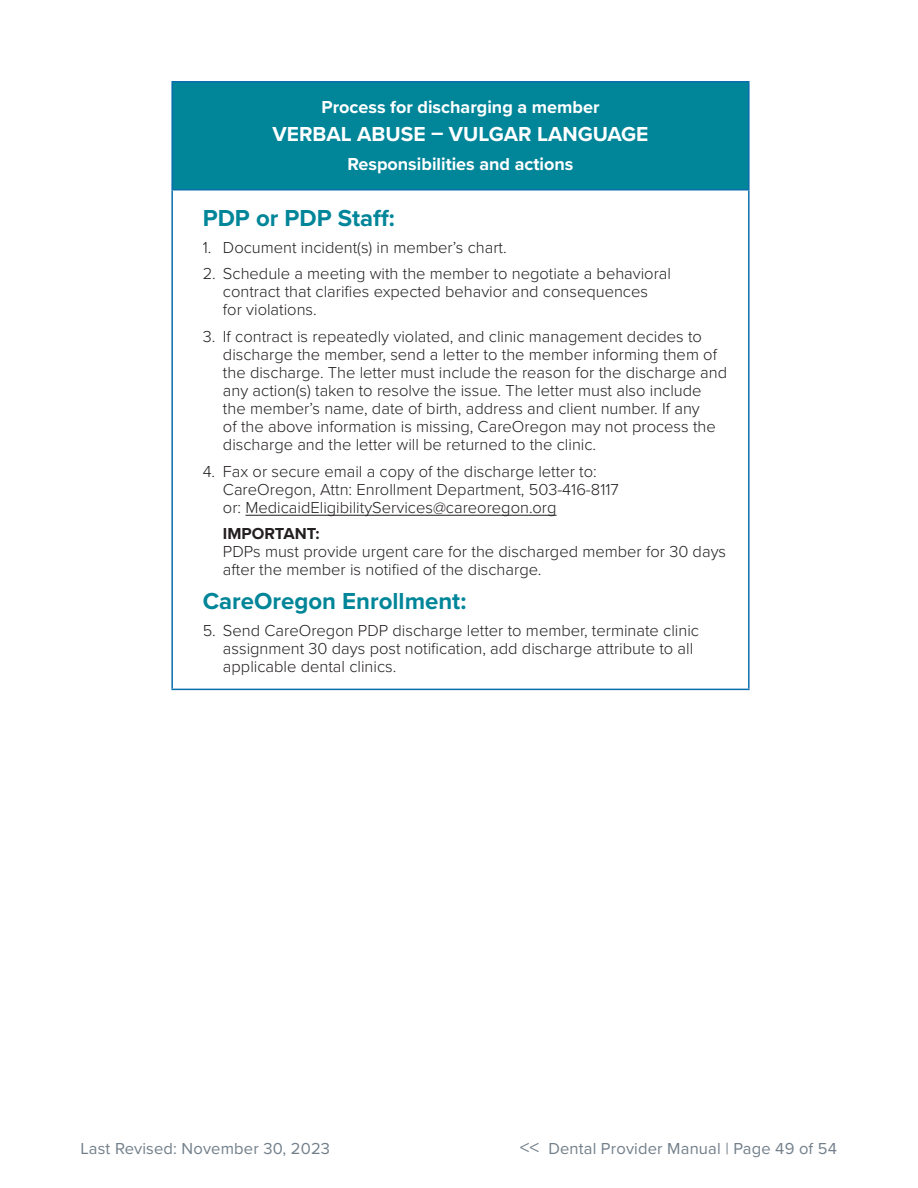
<style>
.page{position:relative;width:918px;height:1188px;background:#fff}
.page>*{position:absolute;margin:0;border:0;box-sizing:border-box;transform-origin:0 0}
.Blue_head_-_table{font:700 24px "Proxima Nova";color:#008599}
.Body_Copy{font:700 21px "Proxima Nova";color:#fff}
.Body_Copy-2{font:700 18px "Proxima Nova";color:#fff}
.indent_table_small{font:300 16.5px/18px "Proxima Nova";color:#231f20}
.t1{font:16.5px "Proxima Nova";letter-spacing:.01em;color:#727f8a}
.s1{font-weight:700}
.s2{font-size:19.5px}
</style>
<div class="page">
<div style="left:172px;top:82px;width:577px;height:108px;background:#008599"></div>
<hr style="left:171px;top:81px;width:579px;height:1px;background:#0a6ead">
<hr style="left:171px;top:82px;width:2px;height:107px;background:#0a6ead">
<hr style="left:748px;top:82px;width:2px;height:107px;background:#0a6ead">
<hr style="left:171px;top:189px;width:579px;height:1px;background:#0a6ead">
<hr style="left:171px;top:190px;width:2px;height:499px;background:#0a6ead">
<hr style="left:748px;top:190px;width:2px;height:499px;background:#0a6ead">
<hr style="left:171px;top:689px;width:579px;height:1px;background:#0a6ead">
<hr style="left:245px;top:515px;width:312px;height:1px;background:#231f20">
<p class="Body_Copy-2" style="left:321px;top:94px;width:280px">Process for discharging a member</p>
<p class="Body_Copy" style="left:272px;top:119px;width:378px">VERBAL ABUSE – VULGAR LANGUAGE</p>
<p class="Body_Copy-2" style="left:347px;top:151px;width:228px">Responsibilities and actions</p>
<p class="Blue_head_-_table" style="left:203px;top:200px;width:194px">PDP or PDP Staff:</p>
<p class="indent_table_small" style="left:203px;top:237px;width:306px">1. Document incident(s) in member’s chart.</p>
<p class="indent_table_small" style="left:223px;top:264px;width:450px;text-indent:-20px">2. Schedule a meeting with the member to negotiate a behavioral contract that clarifies expected behavior and consequences for violations.</p>
<p class="indent_table_small" style="left:223px;top:327px;width:506px;text-indent:-20px">3. If contract is repeatedly violated, and clinic management decides to discharge the member, send a letter to the member informing them of the discharge. The letter must include the reason for the discharge and any action(s) taken to resolve the issue. The letter must also include the member’s name, date of birth, address and client number. If any<br>of the above information is missing, CareOregon may not process the discharge and the letter will be returned to the clinic.</p>
<p class="indent_table_small" style="left:223px;top:461px;width:397px;text-indent:-20px">4. Fax or secure email a copy of the discharge letter to:<br>CareOregon, Attn: Enrollment Department, 503-416-8117 or: MedicaidEligibilityServices@careoregon.org</p>
<p class="indent_table_small" style="left:223px;top:524px;width:505px"><span class="s1">IMPORTANT:<br></span>PDPs must provide urgent care for the discharged member for 30 days after the member is notified of the discharge.</p>
<p class="Blue_head_-_table" style="left:203px;top:584px;width:265px">CareOregon Enrollment:</p>
<p class="indent_table_small" style="left:223px;top:621px;width:478px;text-indent:-20px">5. Send CareOregon PDP discharge letter to member, terminate clinic assignment 30 days post notification, add discharge attribute to all applicable dental clinics.</p>
<p class="t1" style="left:81px;top:1136px;width:251px">Last Revised: November 30, 2023</p>
<p class="t1" style="left:520px;top:1136px;width:319px"><span class="s2">&lt;&lt;</span> Dental Provider Manual | Page 49 of 54</p>
</div>
